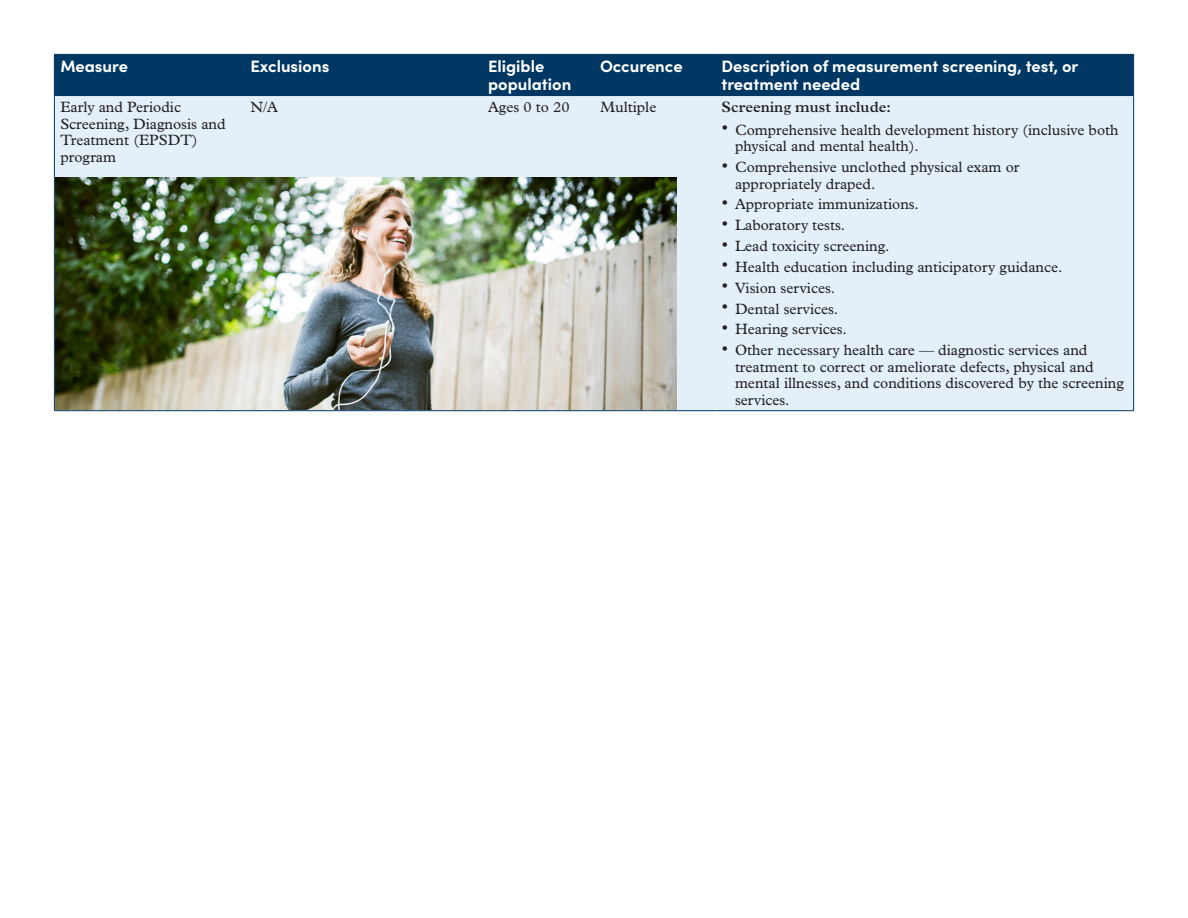
<style>
.page{position:relative;width:1188px;height:918px;background:#fff}
.page>*{position:absolute;margin:0;border:0;box-sizing:border-box;transform-origin:0 0}
.HWNY_SubHead_12_14{font:700 16.5px/18px "Sofia Pro";color:#fff}
.HWNY_Body_Text_10_11{font:15px/16.5px "Plantin MT Pro";color:#231f20}
.HWNY_Body_Text_10_11-2{font:600 15px "Plantin MT Pro";color:#231f20}
</style>
<div class="page">
<div style="left:55px;top:55px;width:1078px;height:41px;background:#003863"></div>
<div style="left:55px;top:96px;width:1078px;height:314px;background:#e3eff9"></div>
<hr style="left:54px;top:54px;width:190px;height:1px;background:#003863">
<hr style="left:54px;top:55px;width:1px;height:41px;background:#003863">
<hr style="left:244px;top:54px;width:238px;height:1px;background:#003863">
<hr style="left:482px;top:54px;width:112px;height:1px;background:#003863">
<hr style="left:594px;top:54px;width:122px;height:1px;background:#003863">
<hr style="left:716px;top:54px;width:418px;height:1px;background:#003863">
<hr style="left:1133px;top:55px;width:1px;height:41px;background:#003863">
<hr style="left:54px;top:96px;width:1px;height:314px;background:#003863">
<hr style="left:1133px;top:96px;width:1px;height:314px;background:#003863">
<hr style="left:54px;top:410px;width:190px;height:1px;background:#003863">
<hr style="left:244px;top:410px;width:238px;height:1px;background:#003863">
<hr style="left:482px;top:410px;width:112px;height:1px;background:#003863">
<hr style="left:594px;top:410px;width:122px;height:1px;background:#003863">
<hr style="left:716px;top:410px;width:418px;height:1px;background:#003863">
<img style="left:56px;top:178px;width:620px;height:231px">
<svg style="left:723px;top:126px;width:4px;height:4px"></svg>
<svg style="left:723px;top:163px;width:4px;height:4px"></svg>
<svg style="left:723px;top:200px;width:4px;height:5px"></svg>
<svg style="left:723px;top:221px;width:4px;height:5px"></svg>
<svg style="left:723px;top:242px;width:4px;height:4px"></svg>
<svg style="left:723px;top:263px;width:4px;height:4px"></svg>
<svg style="left:723px;top:284px;width:4px;height:4px"></svg>
<svg style="left:723px;top:304px;width:4px;height:5px"></svg>
<svg style="left:723px;top:325px;width:4px;height:5px"></svg>
<svg style="left:723px;top:346px;width:4px;height:4px"></svg>
<p class="HWNY_SubHead_12_14" style="left:60px;top:56px;width:69px">Measure</p>
<p class="HWNY_SubHead_12_14" style="left:250px;top:56px;width:80px">Exclusions</p>
<p class="HWNY_SubHead_12_14" style="left:488px;top:56px;width:85px">Eligible population</p>
<p class="HWNY_SubHead_12_14" style="left:600px;top:56px;width:84px">Occurence</p>
<p class="HWNY_SubHead_12_14" style="left:722px;top:56px;width:358px">Description of measurement screening, test, or treatment needed</p>
<p class="HWNY_Body_Text_10_11" style="left:60px;top:99px;width:167px">Early and Periodic<br>Screening, Diagnosis and<br>Treatment (EPSDT) program</p>
<p class="HWNY_Body_Text_10_11" style="left:250px;top:99px;width:29px">N/A</p>
<p class="HWNY_Body_Text_10_11" style="left:488px;top:99px;width:83px">Ages 0 to 20</p>
<p class="HWNY_Body_Text_10_11" style="left:600px;top:99px;width:58px">Multiple</p>
<p class="HWNY_Body_Text_10_11-2" style="left:722px;top:98px;width:171px">Screening must include:</p>
<p class="HWNY_Body_Text_10_11" style="left:735px;top:122px;width:385px">Comprehensive health development history (inclusive both physical and mental health).</p>
<p class="HWNY_Body_Text_10_11" style="left:735px;top:159px;width:286px">Comprehensive unclothed physical exam or appropriately draped.</p>
<p class="HWNY_Body_Text_10_11" style="left:735px;top:196px;width:185px">Appropriate immunizations.</p>
<p class="HWNY_Body_Text_10_11" style="left:735px;top:217px;width:112px">Laboratory tests.</p>
<p class="HWNY_Body_Text_10_11" style="left:735px;top:238px;width:156px">Lead toxicity screening.</p>
<p class="HWNY_Body_Text_10_11" style="left:735px;top:259px;width:329px">Health education including anticipatory guidance.</p>
<p class="HWNY_Body_Text_10_11" style="left:735px;top:280px;width:102px">Vision services.</p>
<p class="HWNY_Body_Text_10_11" style="left:735px;top:300px;width:105px">Dental services.</p>
<p class="HWNY_Body_Text_10_11" style="left:735px;top:321px;width:113px">Hearing services.</p>
<p class="HWNY_Body_Text_10_11" style="left:735px;top:342px;width:391px">Other necessary health care — diagnostic services and treatment to correct or ameliorate defects, physical and mental illnesses, and conditions discovered by the screening services.</p>
</div>
